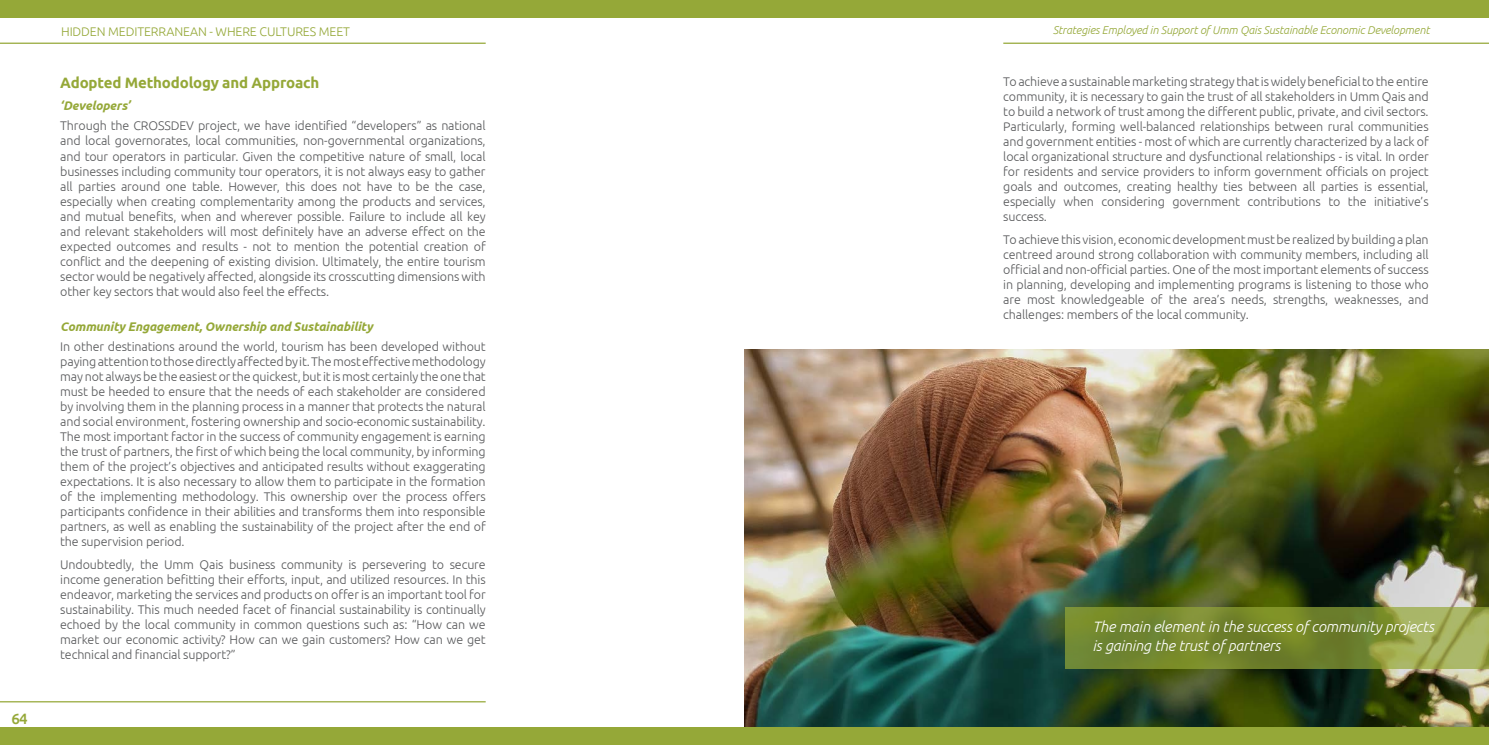
<style>
.page{position:relative;width:1489px;height:745px;background:#fff}
.page>*{position:absolute;margin:0;border:0;box-sizing:border-box;transform-origin:0 0}
.t1{font:italic 300 15px/18.8px "Ubuntu";letter-spacing:-.01em;color:#fff}
.t2{font:700 15px "Ubuntu";letter-spacing:-.01em;color:#95a838}
.t3{font:500 15px "Ubuntu";color:#95a838}
.t4{font:300 12.5px/15px "Ubuntu";letter-spacing:-.01em;color:#58595b;text-align:justify}
.t5{font:italic 700 12.5px "Ubuntu";letter-spacing:-.01em;color:#95a838}
.t6{font:300 12.5px "Ubuntu";letter-spacing:-.01em;color:#95a838}
.t7{font:italic 300 11.25px "Ubuntu";letter-spacing:-.01em;color:#95a838}
</style>
<div class="page">
<img style="left:744px;top:349px;width:744px;height:377px">
<svg style="left:1065px;top:607px;width:423px;height:61px;background:#7e8f38"></svg>
<div style="left:0;top:0;width:1488px;height:18px;background:#95a838"></div>
<hr style="left:1003px;top:43px;width:485px;height:1px;background:#95a838">
<hr style="left:0;top:43px;width:485px;height:1px;background:#95a838">
<hr style="left:0;top:700px;width:485px;height:2px;background:#95a838">
<div style="left:0;top:726px;width:1488px;height:18px;background:#95a838"></div>
<p class="t3" style="left:12px;top:708px;width:18px">64</p>
<p class="t6" style="left:61px;top:24px;width:290px">HIDDEN MEDITERRANEAN - WHERE CULTURES MEET</p>
<p class="t7" style="left:1052px;top:23px;width:378px">Strategies Employed in Support of Umm Qais Sustainable Economic Development</p>
<p class="t2" style="left:60px;top:73px;width:260px">Adopted Methodology and Approach</p>
<p class="t5" style="left:60px;top:98px;width:71px">‘Developers’</p>
<p class="t4" style="left:60px;top:118px;width:427px">Through the CROSSDEV project, we have identified “developers” as national and local governorates, local communities, non-governmental organizations, and tour operators in particular. Given the competitive nature of small, local businesses including community tour operators, it is not always easy to gather all parties around one table. However, this does not have to be the case, especially when creating complementarity among the products and services, and mutual benefits, when and wherever possible. Failure to include all key and relevant stakeholders will most definitely have an adverse effect on the expected outcomes and results - not to mention the potential creation of conflict and the deepening of existing division. Ultimately, the entire tourism sector would be negatively affected, alongside its crosscutting dimensions with other key sectors that would also feel the effects.</p>
<p class="t5" style="left:60px;top:318px;width:314px">Community Engagement, Ownership and Sustainability</p>
<p class="t4" style="left:60px;top:338px;width:427px">In other destinations around the world, tourism has been developed without paying attention to those directly affected by it. The most effective methodology may not always be the easiest or the quickest, but it is most certainly the one that must be heeded to ensure that the needs of each stakeholder are considered by involving them in the planning process in a manner that protects the natural and social environment, fostering ownership and socio-economic sustainability.<br>The most important factor in the success of community engagement is earning the trust of partners, the first of which being the local community, by informing them of the project’s objectives and anticipated results without exaggerating expectations. It is also necessary to allow them to participate in the formation of the implementing methodology. This ownership over the process offers participants confidence in their abilities and transforms them into responsible partners, as well as enabling the sustainability of the project after the end of the supervision period.</p>
<p class="t4" style="left:60px;top:556px;width:427px">Undoubtedly, the Umm Qais business community is persevering to secure income generation befitting their efforts, input, and utilized resources. In this endeavor, marketing the services and products on offer is an important tool for sustainability. This much needed facet of financial sustainability is continually echoed by the local community in common questions such as: “How can we market our economic activity? How can we gain customers? How can we get technical and financial support?”</p>
<p class="t4" style="left:1003px;top:74px;width:427px">To achieve a sustainable marketing strategy that is widely beneficial to the entire community, it is necessary to gain the trust of all stakeholders in Umm Qais and to build a network of trust among the different public, private, and civil sectors.<br>Particularly, forming well-balanced relationships between rural communities and government entities - most of which are currently characterized by a lack of local organizational structure and dysfunctional relationships - is vital. In order for residents and service providers to inform government officials on project goals and outcomes, creating healthy ties between all parties is essential, especially when considering government contributions to the initiative’s success.</p>
<p class="t4" style="left:1003px;top:231px;width:427px">To achieve this vision, economic development must be realized by building a plan centreed around strong collaboration with community members, including all official and non-official parties. One of the most important elements of success in planning, developing and implementing programs is listening to those who are most knowledgeable of the area’s needs, strengths, weaknesses, and challenges: members of the local community.</p>
<p class="t1" style="left:1092px;top:617px;width:343px">The main element in the success of community projects is gaining the trust of partners</p>
</div>
